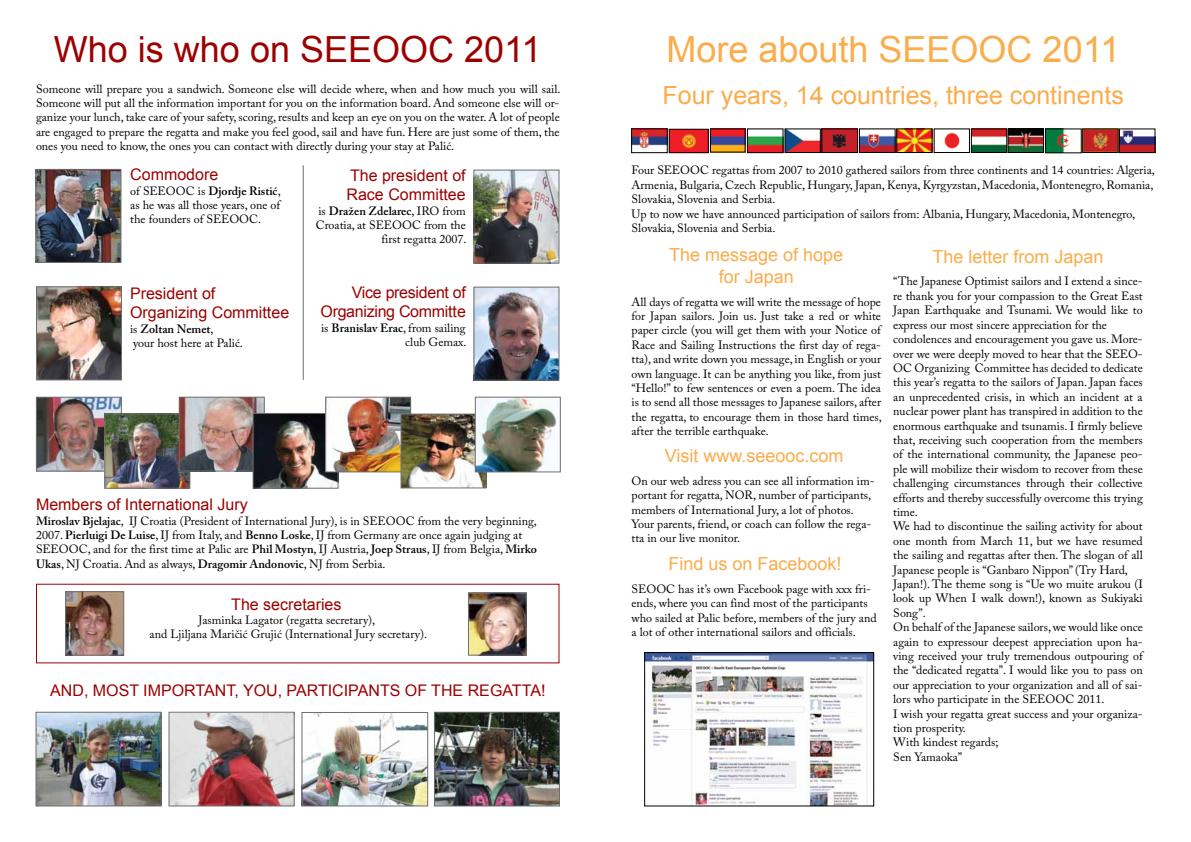
<style>
.page{position:relative;width:1191px;height:842px;background:#fff}
.page>*{position:absolute;margin:0;border:0;box-sizing:border-box;transform-origin:0 0}
.t1{font:36px "Arial";color:#9c0000}
.t2{font:36px "Arial";color:#fbac4b}
.t3{font:25px "Arial";color:#fbac4b}
.t4{font:18px/21.6px "Arial";color:#fbac4b;text-align:center}
.t5{font:16px/19.2px "Arial";color:#9c0000}
.t6{font:16px/19.2px "Arial";letter-spacing:-.02em;color:#9c0000;text-align:right}
.t7{font:12px/14.4px "Adobe Caslon Pro";color:#000}
.s1{font-weight:600}
</style>
<div class="page">
<hr style="left:303px;top:165px;width:1px;height:215px;background:#6d6e71">
<img style="left:37px;top:171px;width:82px;height:90px">
<div style="left:35px;top:169px;width:86px;height:94px;border:1px solid #6d6e71"></div>
<img style="left:38px;top:288px;width:82px;height:90px">
<div style="left:36px;top:286px;width:86px;height:94px;border:1px solid #6d6e71"></div>
<img style="left:38px;top:399px;width:82px;height:71px">
<div style="left:36px;top:397px;width:86px;height:75px;border:1px solid #6d6e71"></div>
<img style="left:67px;top:593px;width:55px;height:61px">
<div style="left:65px;top:591px;width:59px;height:65px;border:1px solid #6d6e71"></div>
<img style="left:470px;top:594px;width:54px;height:60px">
<div style="left:468px;top:592px;width:58px;height:64px;border:1px solid #6d6e71"></div>
<img style="left:106px;top:415px;width:82px;height:72px">
<div style="left:104px;top:413px;width:86px;height:76px;border:1px solid #6d6e71"></div>
<img style="left:181px;top:399px;width:82px;height:70px">
<div style="left:179px;top:397px;width:86px;height:74px;border:1px solid #6d6e71"></div>
<img style="left:255px;top:415px;width:81px;height:72px">
<div style="left:253px;top:413px;width:85px;height:76px;border:1px solid #6d6e71"></div>
<img style="left:327px;top:399px;width:82px;height:71px">
<div style="left:325px;top:397px;width:86px;height:75px;border:1px solid #6d6e71"></div>
<img style="left:475px;top:172px;width:82px;height:90px">
<div style="left:473px;top:170px;width:86px;height:94px;border:1px solid #6d6e71"></div>
<img style="left:475px;top:289px;width:82px;height:90px">
<div style="left:473px;top:287px;width:86px;height:94px;border:1px solid #6d6e71"></div>
<img style="left:303px;top:714px;width:123px;height:90px">
<div style="left:301px;top:712px;width:127px;height:94px;border:1px solid #6d6e71"></div>
<img style="left:38px;top:714px;width:121px;height:90px">
<div style="left:36px;top:712px;width:125px;height:94px;border:1px solid #6d6e71"></div>
<img style="left:436px;top:714px;width:122px;height:90px">
<div style="left:434px;top:712px;width:126px;height:94px;border:1px solid #6d6e71"></div>
<img style="left:170px;top:714px;width:123px;height:90px">
<div style="left:168px;top:712px;width:127px;height:94px;border:1px solid #6d6e71"></div>
<img style="left:402px;top:416px;width:82px;height:70px">
<div style="left:400px;top:414px;width:86px;height:74px;border:1px solid #6d6e71"></div>
<img style="left:477px;top:399px;width:80px;height:71px">
<div style="left:475px;top:397px;width:86px;height:75px;border:1px solid #6d6e71"></div>
<img style="left:1047px;top:129px;width:106px;height:24px">
<div style="left:1119px;top:129px;width:36px;height:24px;border:1px solid #000"></div>
<div style="left:1082px;top:129px;width:36px;height:24px;border:1px solid #000"></div>
<div style="left:1045px;top:129px;width:36px;height:24px;border:1px solid #000"></div>
<img style="left:1009px;top:131px;width:32px;height:20px">
<div style="left:1007px;top:129px;width:36px;height:24px;border:1px solid #000"></div>
<img style="left:973px;top:131px;width:32px;height:20px">
<div style="left:971px;top:129px;width:36px;height:24px;border:1px solid #000"></div>
<img style="left:671px;top:131px;width:35px;height:20px">
<div style="left:669px;top:129px;width:39px;height:24px;border:1px solid #000"></div>
<img style="left:712px;top:131px;width:31px;height:19px">
<img style="left:749px;top:136px;width:32px;height:15px">
<div style="left:747px;top:129px;width:36px;height:24px;border:1px solid #000"></div>
<img style="left:786px;top:131px;width:32px;height:20px">
<div style="left:784px;top:129px;width:36px;height:24px;border:1px solid #000"></div>
<img style="left:823px;top:131px;width:33px;height:20px">
<div style="left:821px;top:129px;width:37px;height:24px;border:1px solid #000"></div>
<img style="left:944px;top:132px;width:16px;height:17px">
<div style="left:934px;top:129px;width:35px;height:24px;border:1px solid #000"></div>
<img style="left:861px;top:129px;width:69px;height:23px">
<div style="left:896px;top:129px;width:36px;height:24px;border:1px solid #000"></div>
<div style="left:859px;top:129px;width:36px;height:24px;border:1px solid #000"></div>
<img style="left:633px;top:131px;width:32px;height:20px">
<div style="left:631px;top:129px;width:36px;height:24px;border:1px solid #000"></div>
<img style="left:646px;top:654px;width:226px;height:150px">
<div style="left:644px;top:652px;width:230px;height:154px;border:1px solid #000"></div>
<h1 class="t1" style="left:54px;top:30px;width:489px">Who is who on SEEOOC 2011</h1>
<h1 class="t2" style="left:666px;top:30px;width:455px">More abouth SEEOOC 2011</h1>
<p class="t7" style="left:36px;top:81px;width:526px;text-align:justify">Someone will prepare you a sandwich. Someone else will decide where, when and how much you will sail.<br>Someone will put all the information important for you on the information board. And someone else will or&shy;ganize your lunch, take care of your safety, scoring, results and keep an eye on you on the water. A lot of people are engaged to prepare the regatta and make you feel good, sail and have fun. Here are just some of them, the ones you need to know, the ones you can contact with directly during your stay at Palić.</p>
<h3 class="t5" style="left:130px;top:165px;width:90px">Commodore</h3>
<p class="t7" style="left:130px;top:183px;width:152px;text-align:justify">of SEEOOC is <span class="s1">Djordje Ristić</span>, as he was all those years, one of the founders of SEEOOC.</p>
<h2 class="t3" style="left:662px;top:82px;width:463px">Four years, 14 countries, three continents</h2>
<p class="t7" style="left:631px;top:163px;width:525px">Four SEEOOC regattas from 2007 to 2010 gathered sailors from three continents and 14 countries: Algeria, Armenia, Bulgaria, Czech Republic, Hungary, Japan, Kenya, Kyrgyzstan, Macedonia, Montenegro, Romania, Slovakia, Slovenia and Serbia.<br>Up to now we have announced participation of sailors from: Albania, Hungary, Macedonia, Montenegro, Slovakia, Slovenia and Serbia.</p>
<h3 class="t4" style="left:669px;top:244px;width:176px">The message of hope for Japan</h3>
<p class="t7" style="left:631px;top:294px;width:252px;text-align:justify">All days of regatta we will write the message of hope for Japan sailors. Join us. Just take a red or white paper circle (you will get them with your Notice of Race and Sailing Instructions the first day of rega&shy;tta), and write down you message, in English or your own language. It can be anything you like, from just “Hello!” to few sentences or even a poem. The idea is to send all those messages to Japanese sailors, after the regatta, to encourage them in those hard times, after the terrible earthquake.</p>
<h3 class="t5" style="left:346px;top:166px;width:121px">The president of<br>Race Committee</h3>
<p class="t7" style="left:316px;top:203px;width:152px;text-align:right">is <span class="s1">Dražen Zdelarec</span>, IRO from<br>Croatia, at SEEOOC from the first regatta 2007.</p>
<h3 class="t6" style="left:320px;top:283px;width:147px">Vice president of<br>Organizing Committe</h3>
<p class="t7" style="left:321px;top:320px;width:147px;text-align:right">is <span class="s1">Branislav Erac</span>, from sailing club Gemax.</p>
<h3 class="t4" style="left:932px;top:246px;width:173px">The letter from Japan</h3>
<p class="t7" style="left:893px;top:274px;width:251px">“The Japanese Optimist sailors and I extend a since&shy;re thank you for your compassion to the Great East Japan Earthquake and Tsunami. We would like to express our most sincere appreciation for the condolences and encouragement you gave us. More&shy;over we were deeply moved to hear that the SEEO-OC Organizing Committee has decided to dedicate this year’s regatta to the sailors of Japan. Japan faces an unprecedented crisis, in which an incident at a nuclear power plant has transpired in addition to the enormous earthquake and tsunamis. I firmly believe that, receiving such cooperation from the members of the international community, the Japanese peo&shy;ple will mobilize their wisdom to recover from these challenging circumstances through their collective efforts and thereby successfully overcome this trying time.<br>We had to discontinue the sailing activity for about one month from March 11, but we have resumed the sailing and regattas after then. The slogan of all Japanese people is “Ganbaro Nippon” (Try Hard, Japan!). The theme song is “Ue wo muite arukou (I look up When I walk down!), known as Sukiyaki Song”.<br>On behalf of the Japanese sailors, we would like once again to expressour deepest appreciation upon ha&shy;ving received your truly tremendous outpouring of the “dedicated regatta”. I would like you to pass on our appreciation to your organization and all of sai&shy;lors who participate in the SEEOOC 2011.<br>I wish your regatta great success and your organiza&shy;tion prosperity.<br>With kindest regards;<br>Sen Yamaoka”</p>
<h3 class="t5" style="left:130px;top:284px;width:161px">President of<br>Organizing Committee</h3>
<p class="t7" style="left:130px;top:321px;width:114px">is <span class="s1">Zoltan Nemet</span>,<br>your host here at Palić.</p>
<h3 class="t4" style="left:665px;top:445px;width:180px">Visit www.seeooc.com</h3>
<p class="t7" style="left:631px;top:473px;width:244px">On our web adress you can see all information im&shy;portant for regatta, NOR, number of participants, members of International Jury, a lot of photos.<br>Your parents, friend, or coach can follow the rega&shy;tta in our live monitor.</p>
<h3 class="t5" style="left:36px;top:495px;width:213px">Members of International Jury</h3>
<p class="t7" style="left:36px;top:513px;width:502px"><span class="s1">Miroslav Bjelajac</span>, IJ Croatia (President of International Jury), is in SEEOOC from the very beginning, 2007. <span class="s1">Pierluigi De Luise</span>, IJ from Italy, and <span class="s1">Benno Loske</span>, IJ from Germany are once again judging at SEEOOC, and for the first time at Palic are <span class="s1">Phil Mostyn</span>, IJ Austria, <span class="s1">Joep Straus</span>, IJ from Belgia, <span class="s1">Mirko Ukas</span>, NJ Croatia. And as always, <span class="s1">Dragomir Andonovic</span>, NJ from Serbia.</p>
<h3 class="t5" style="left:231px;top:594px;width:112px">The secretaries</h3>
<p class="t7" style="left:150px;top:613px;width:279px;text-align:center">Jasminka Lagator (regatta secretary),<br>and Ljiljana Maričić Grujić (International Jury secretary).</p>
<h3 class="t4" style="left:668px;top:553px;width:175px">Find us on Facebook!</h3>
<p class="t7" style="left:631px;top:582px;width:247px">SEOOC has it’s own Facebook page with xxx fri&shy;ends, where you can find most of the participants who sailed at Palic before, members of the jury and a lot of other international sailors and officials.</p>
<h3 class="t5" style="left:50px;top:680px;width:497px">AND, MOST IMPORTANT, YOU, PARTICIPANTS OF THE REGATTA!</h3>
</div>
